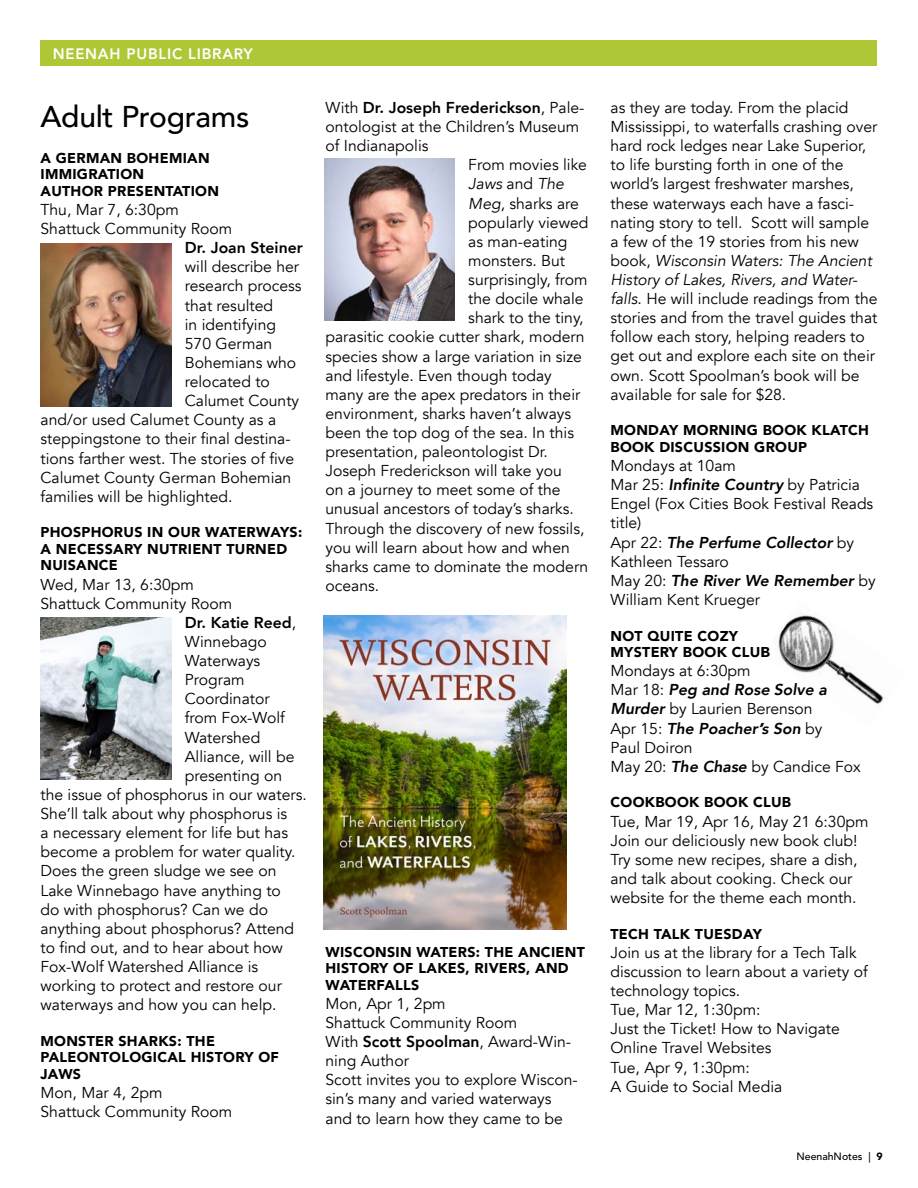
<style>
.page{position:relative;width:918px;height:1188px;background:#fff}
.page>*{position:absolute;margin:0;border:0;box-sizing:border-box;transform-origin:0 0}
.t1{font:500 30px "Avenir";letter-spacing:-.01em;color:#000}
.t2{font:15.75px/19px "Avenir";color:#000}
.t3{font:800 15.75px "Avenir";color:#000}
.t4{font:italic 15.75px "Avenir";color:#000}
.t5{font:800 15px "Avenir LT Std";letter-spacing:.05em;color:#fff}
.t6{font:900 14.25px/16.5px "Avenir";letter-spacing:.02em;color:#000}
.t7{font:500 10.5px "Avenir LT Std";color:#000}
.s1{font-weight:400}
.s2{font-style:normal}
.s3{font-style:italic}
.s4{font-weight:800}
.s5{font-weight:800;font-style:italic}
.s6{font-weight:900}
</style>
<div class="page">
<div style="left:40px;top:40px;width:838px;height:26px;background:#aec737"></div>
<img style="left:778px;top:615px;width:106px;height:89px">
<img style="left:324px;top:159px;width:131px;height:162px">
<img style="left:40px;top:244px;width:131px;height:162px">
<img style="left:40px;top:617px;width:131px;height:162px">
<img style="left:323px;top:616px;width:244px;height:313px">
<p class="t5" style="left:53px;top:45px;width:202px">NEENAH PUBLIC LIBRARY</p>
<h1 class="t1" style="left:40px;top:91px;width:210px">Adult Programs</h1>
<p class="t6" style="left:40px;top:149px;width:180px">A GERMAN BOHEMIAN<br>IMMIGRATION<br>AUTHOR PRESENTATION</p>
<p class="t2" style="left:40px;top:200px;width:193px">Thu, Mar 7, 6:30pm<br>Shattuck Community Room</p>
<p class="t3" style="left:185px;top:235px;width:120px">Dr. Joan Steiner</p>
<p class="t2" style="left:185px;top:258px;width:116px">will describe her</p>
<p class="t2" style="left:185px;top:277px;width:118px">research process</p>
<p class="t2" style="left:185px;top:296px;width:90px">that resulted</p>
<p class="t2" style="left:185px;top:315px;width:93px">in identifying</p>
<p class="t2" style="left:185px;top:334px;width:89px">570 German</p>
<p class="t2" style="left:185px;top:353px;width:113px">Bohemians who</p>
<p class="t2" style="left:185px;top:372px;width:87px">relocated to</p>
<p class="t2" style="left:185px;top:391px;width:116px">Calumet County</p>
<p class="t2" style="left:40px;top:411px;width:237px">and/or used Calumet County as a</p>
<p class="t2" style="left:40px;top:430px;width:252px">steppingstone to their final destina-</p>
<p class="t2" style="left:40px;top:449px;width:255px">tions farther west. The stories of five</p>
<p class="t2" style="left:40px;top:468px;width:252px">Calumet County German Bohemian</p>
<p class="t2" style="left:40px;top:487px;width:194px">families will be highlighted.</p>
<p class="t6" style="left:40px;top:524px;width:263px">PHOSPHORUS IN OUR WATERWAYS:<br>A NECESSARY NUTRIENT TURNED<br>NUISANCE</p>
<p class="t2" style="left:40px;top:575px;width:155px">Wed, Mar 13, 6:30pm</p>
<p class="t2" style="left:40px;top:594px;width:193px">Shattuck Community Room</p>
<p class="t3" style="left:185px;top:610px;width:113px">Dr. Katie Reed<span class="s1">,</span></p>
<p class="t2" style="left:185px;top:632px;width:84px">Winnebago</p>
<p class="t2" style="left:185px;top:651px;width:77px">Waterways</p>
<p class="t2" style="left:185px;top:671px;width:61px">Program</p>
<p class="t2" style="left:185px;top:690px;width:86px">Coordinator</p>
<p class="t2" style="left:185px;top:709px;width:102px">from Fox-Wolf</p>
<p class="t2" style="left:185px;top:728px;width:77px">Watershed</p>
<p class="t2" style="left:185px;top:747px;width:111px">Alliance, will be</p>
<p class="t2" style="left:185px;top:766px;width:99px">presenting on</p>
<p class="t2" style="left:40px;top:785px;width:268px">the issue of phosphorus in our waters.</p>
<p class="t2" style="left:40px;top:804px;width:248px">She’ll talk about why phosphorus is</p>
<p class="t2" style="left:40px;top:823px;width:249px">a necessary element for life but has</p>
<p class="t2" style="left:40px;top:843px;width:256px">become a problem for water quality.</p>
<p class="t2" style="left:40px;top:862px;width:238px">Does the green sludge we see on</p>
<p class="t2" style="left:40px;top:881px;width:242px">Lake Winnebago have anything to</p>
<p class="t2" style="left:40px;top:900px;width:229px">do with phosphorus? Can we do</p>
<p class="t2" style="left:40px;top:919px;width:255px">anything about phosphorus? Attend</p>
<p class="t2" style="left:40px;top:938px;width:244px">to find out, and to hear about how</p>
<p class="t2" style="left:40px;top:957px;width:219px">Fox-Wolf Watershed Alliance is</p>
<p class="t2" style="left:40px;top:976px;width:243px">working to protect and restore our</p>
<p class="t2" style="left:40px;top:996px;width:238px">waterways and how you can help.</p>
<p class="t6" style="left:40px;top:1032px;width:240px">MONSTER SHARKS: THE<br>PALEONTOLOGICAL HISTORY OF<br>JAWS</p>
<p class="t2" style="left:40px;top:1083px;width:193px">Mon, Mar 4, 2pm<br>Shattuck Community Room</p>
<p class="t3" style="left:325px;top:95px;width:261px"><span class="s1">With</span> Dr. Joseph Frederickson<span class="s1">, Pale-</span></p>
<p class="t2" style="left:325px;top:117px;width:255px">ontologist at the Children’s Museum</p>
<p class="t2" style="left:325px;top:137px;width:105px">of Indianapolis</p>
<p class="t2" style="left:468px;top:156px;width:120px">From movies like</p>
<p class="t4" style="left:468px;top:175px;width:97px">Jaws <span class="s2">and</span> The</p>
<p class="t2" style="left:468px;top:194px;width:112px"><span class="s3">Meg</span>, sharks are</p>
<p class="t2" style="left:468px;top:213px;width:122px">popularly viewed</p>
<p class="t2" style="left:468px;top:232px;width:101px">as man-eating</p>
<p class="t2" style="left:468px;top:251px;width:98px">monsters. But</p>
<p class="t2" style="left:468px;top:270px;width:121px">surprisingly, from</p>
<p class="t2" style="left:468px;top:289px;width:117px">the docile whale</p>
<p class="t2" style="left:468px;top:309px;width:117px">shark to the tiny,</p>
<p class="t2" style="left:325px;top:328px;width:261px">parasitic cookie cutter shark, modern</p>
<p class="t2" style="left:325px;top:347px;width:258px">species show a large variation in size</p>
<p class="t2" style="left:325px;top:366px;width:228px">and lifestyle. Even though today</p>
<p class="t2" style="left:325px;top:385px;width:256px">many are the apex predators in their</p>
<p class="t2" style="left:325px;top:404px;width:247px">environment, sharks haven’t always</p>
<p class="t2" style="left:325px;top:423px;width:250px">been the top dog of the sea. In this</p>
<p class="t2" style="left:325px;top:442px;width:224px">presentation, paleontologist Dr.</p>
<p class="t2" style="left:325px;top:462px;width:238px">Joseph Frederickson will take you</p>
<p class="t2" style="left:325px;top:481px;width:237px">on a journey to meet some of the</p>
<p class="t2" style="left:325px;top:500px;width:250px">unusual ancestors of today’s sharks.</p>
<p class="t2" style="left:325px;top:519px;width:261px">Through the discovery of new fossils,</p>
<p class="t2" style="left:325px;top:538px;width:246px">you will learn about how and when</p>
<p class="t2" style="left:325px;top:557px;width:264px">sharks came to dominate the modern</p>
<p class="t2" style="left:325px;top:576px;width:55px">oceans.</p>
<p class="t6" style="left:326px;top:943px;width:261px">WISCONSIN WATERS: THE ANCIENT<br>HISTORY OF LAKES, RIVERS, AND<br>WATERFALLS</p>
<p class="t2" style="left:326px;top:994px;width:254px">Mon, Apr 1, 2pm<br>Shattuck Community Room<br>With <span class="s4">Scott Spoolman</span>, Award-Win&shy;ning Author<br>Scott invites you to explore Wiscon&shy;sin’s many and varied waterways and to learn how they came to be</p>
<p class="t2" style="left:610px;top:98px;width:269px">as they are today. From the placid Mississippi, to waterfalls crashing over hard rock ledges near Lake Superior, to life bursting forth in one of the world’s largest freshwater marshes, these waterways each have a fasci&shy;nating story to tell. Scott will sample a few of the 19 stories from his new book, <span class="s3">Wisconsin Waters: The Ancient History of Lakes, Rivers, and Water&shy;falls</span>. He will include readings from the stories and from the travel guides that follow each story, helping readers to get out and explore each site on their own. Scott Spoolman’s book will be available for sale for $28.</p>
<p class="t6" style="left:610px;top:422px;width:260px">MONDAY MORNING BOOK KLATCH<br>BOOK DISCUSSION GROUP</p>
<p class="t2" style="left:610px;top:456px;width:267px">Mondays at 10am<br>Mar 25: <span class="s5">Infinite Country</span> by Patricia<br>Engel (Fox Cities Book Festival Reads title)<br>Apr 22: <span class="s5">The Perfume Collector</span> by<br>Kathleen Tessaro<br>May 20: <span class="s5">The River We Remember</span> by<br>William Kent Krueger</p>
<p class="t6" style="left:610px;top:627px;width:161px">NOT QUITE COZY<br>MYSTERY BOOK CLUB</p>
<p class="t2" style="left:610px;top:662px;width:252px">Mondays at 6:30pm<br>Mar 18: <span class="s5">Peg and Rose Solve a<br>Murder</span> by Laurien Berenson<br>Apr 15: <span class="s5">The Poacher’s Son</span> by<br>Paul Doiron<br>May 20: <span class="s5">The Chase</span> by Candice Fox</p>
<p class="t6" style="left:610px;top:794px;width:182px">COOKBOOK BOOK CLUB</p>
<p class="t2" style="left:610px;top:812px;width:259px">Tue, Mar 19, Apr 16, May 21 6:30pm Join our deliciously new book club!<br>Try some new recipes, share a dish, and talk about cooking. Check our website for the theme each month.</p>
<p class="t6" style="left:610px;top:925px;width:153px">TECH TALK TUESDAY</p>
<p class="t2" style="left:610px;top:943px;width:259px">Join us at the library for a Tech Talk discussion to learn about a variety of technology topics.<br>Tue, Mar 12, 1:30pm:<br>Just the Ticket! How to Navigate<br>Online Travel Websites<br>Tue, Apr 9, 1:30pm:<br>A Guide to Social Media</p>
<p class="t7" style="left:796px;top:1151px;width:88px">NeenahNotes | <span class="s6">9</span></p>
</div>
